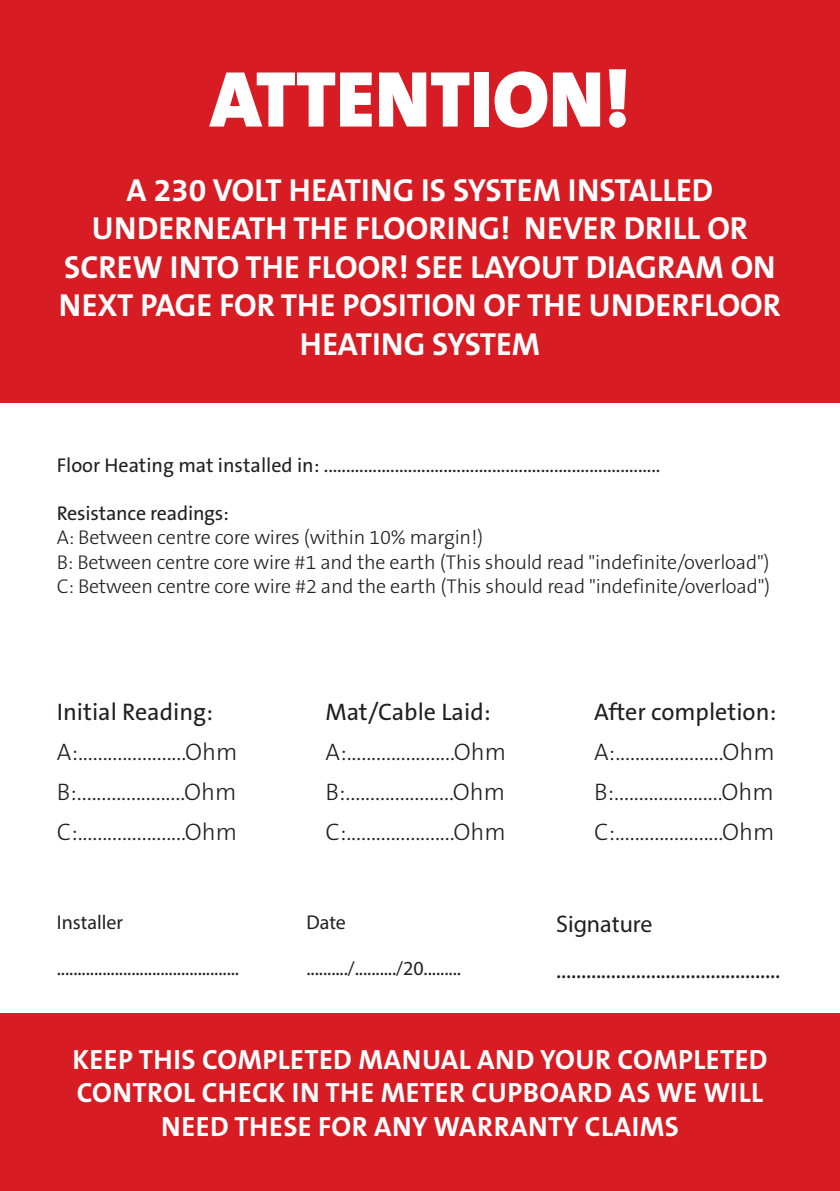
<style>
.page{position:relative;width:840px;height:1191px;background:#fff}
.page>*{position:absolute;margin:0;border:0;box-sizing:border-box;transform-origin:0 0}
.t1{font:900 80px "The Sans B W9";color:#fff}
.t2{font:700 32px/38.4px "The Sans B W7";color:#fff;text-align:center}
.t3{font:700 28px/33.6px "The Sans B W7";letter-spacing:.015em;color:#fff;text-align:center}
.t4{font:300 24px "The Sans B W3";color:#231f20}
.t5{font:24px "Myriad Pro";color:#231f20}
.t6{font:24px "The Sans B W5 Plain";color:#231f20}
.t7{font:300 20px "The Sans B W3";letter-spacing:-.01em;color:#231f20}
.t8{font:20px "The Sans B W5 Plain";color:#231f20}
.Normaal{font:20px "Myriad Pro";color:#231f20}
</style>
<div class="page">
<div style="left:0;top:1013px;width:839px;height:178px;background:#d81c23"></div>
<div style="left:0;top:0;width:839px;height:403px;background:#d81c23"></div>
<p class="t1" style="left:210px;top:48px;width:421px">ATTENTION!</p>
<p class="t2" style="left:59px;top:171px;width:723px">A 230 VOLT HEATING IS SYSTEM INSTALLED UNDERNEATH THE FLOORING! NEVER DRILL OR SCREW INTO THE FLOOR! SEE LAYOUT DIAGRAM ON NEXT PAGE FOR THE POSITION OF THE UNDERFLOOR HEATING SYSTEM</p>
<p class="t8" style="left:57px;top:453px;width:604px">Floor Heating mat installed in: ............................................................................</p>
<p class="t8" style="left:57px;top:501px;width:174px">Resistance readings:</p>
<p class="t7" style="left:57px;top:525px;width:427px">A: Between centre core wires (within 10% margin!)</p>
<p class="t7" style="left:57px;top:549px;width:714px">B: Between centre core wire #1 and the earth (This should read "indefinite/overload")</p>
<p class="t7" style="left:57px;top:573px;width:714px">C: Between centre core wire #2 and the earth (This should read "indefinite/overload")</p>
<p class="t6" style="left:57px;top:696px;width:158px">Initial Reading:</p>
<p class="t4" style="left:57px;top:736px;width:182px">A:......................Ohm</p>
<p class="t4" style="left:57px;top:776px;width:181px">B:......................Ohm</p>
<p class="t4" style="left:57px;top:816px;width:182px">C:......................Ohm</p>
<p class="Normaal" style="left:57px;top:910px;width:68px">Installer</p>
<p class="Normaal" style="left:57px;top:956px;width:184px">............................................</p>
<p class="t6" style="left:325px;top:696px;width:167px">Mat/Cable Laid:</p>
<p class="t4" style="left:325px;top:736px;width:182px">A:......................Ohm</p>
<p class="t4" style="left:325px;top:776px;width:181px">B:......................Ohm</p>
<p class="t4" style="left:325px;top:816px;width:182px">C:......................Ohm</p>
<p class="Normaal" style="left:306px;top:910px;width:41px">Date</p>
<p class="Normaal" style="left:306px;top:956px;width:156px">........../........../20.........</p>
<p class="t6" style="left:593px;top:696px;width:184px">After completion:</p>
<p class="t4" style="left:593px;top:736px;width:182px">A:......................Ohm</p>
<p class="t4" style="left:593px;top:776px;width:181px">B:......................Ohm</p>
<p class="t4" style="left:593px;top:816px;width:182px">C:......................Ohm</p>
<p class="t5" style="left:556px;top:909px;width:98px">Signature</p>
<p class="t5" style="left:556px;top:955px;width:225px">.............................................</p>
<p class="t3" style="left:72px;top:1042px;width:696px">KEEP THIS COMPLETED MANUAL AND YOUR COMPLETED<br>CONTROL CHECK IN THE METER CUPBOARD AS WE WILL<br>NEED THESE FOR ANY WARRANTY CLAIMS</p>
</div>
